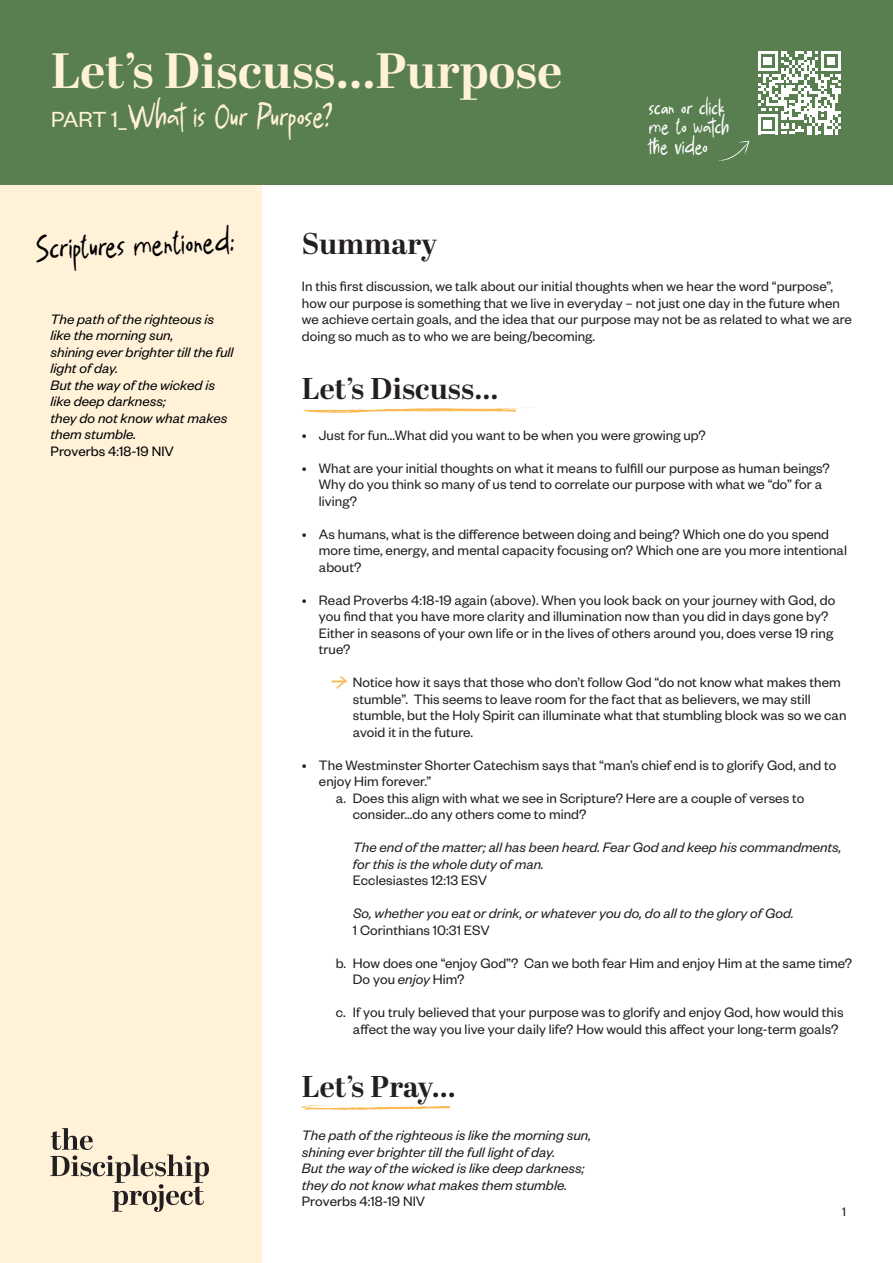
<style>
.page{position:relative;width:893px;height:1263px;background:#fff}
.page>*{position:absolute;margin:0;border:0;box-sizing:border-box;transform-origin:0 0}
.t1{font:700 49.5px "Abril Display";letter-spacing:.005em;color:#fff2d9}
.Bullets{font:42px "Scratchy";letter-spacing:.005em;color:#fff2d9}
.Bullets-2{font:42px "Scratchy";color:#000}
.t2{font:700 30px "Abril Display";letter-spacing:.005em;color:#231f20}
.Bullets-3{font:28.5px "Scratchy";letter-spacing:.005em;color:#fff}
.Bullet_Points{font:15px/16.5px "Founders Grotesk";letter-spacing:.005em;color:#231f20}
.t3{font:italic 15px "Founders Grotesk";letter-spacing:.005em;color:#1c1c1c}
.Bullets-4{font:italic 15px/16.5px "Founders Grotesk";letter-spacing:.005em;color:#000}
.Bullet_Points-2{font:italic 15px/16.5px "Founders Grotesk";letter-spacing:.005em;color:#231f20}
.t4{font:15px "Founders Grotesk";letter-spacing:.005em;color:#1c1c1c}
.Bullets-5{font:15px "Founders Grotesk";letter-spacing:.005em;color:#000}
.t5{font:13.5px "Founders Grotesk";color:#231f20}
.s1{font-family:"Founders Grotesk";font-size:24px}
.s2{font-style:italic}
</style>
<div class="page">
<div style="left:0;top:185px;width:261px;height:1078px;background:#fff2d9"></div>
<div style="left:0;top:0;width:893px;height:185px;background:#597f51"></div>
<svg style="left:300px;top:1105px;width:150px;height:5px"></svg>
<svg style="left:50px;top:1128px;width:159px;height:84px"></svg>
<svg style="left:719px;top:141px;width:30px;height:20px"></svg>
<svg style="left:302px;top:407px;width:234px;height:6px"></svg>
<svg style="left:758px;top:51px;width:83px;height:83px"></svg>
<svg style="left:331px;top:676px;width:16px;height:13px"></svg>
<p class="t1" style="left:51px;top:37px;width:513px">Let’s Discuss...Purpose</p>
<p class="Bullets" style="left:51px;top:91px;width:281px"><span class="s1">PART 1_</span>What is Our Purpose?</p>
<p class="Bullets-3" style="left:649px;top:90px;width:77px">scan or click</p>
<p class="Bullets-3" style="left:649px;top:110px;width:82px">me to watch</p>
<p class="Bullets-3" style="left:649px;top:129px;width:60px">the video</p>
<p class="Bullets-2" style="left:36px;top:223px;width:199px;rotate:-2deg">Scriptures mentioned:</p>
<p class="Bullets-4" style="left:51px;top:310px;width:165px">The path of the righteous is like the morning sun,</p>
<p class="Bullets-4" style="left:51px;top:343px;width:184px">shining ever brighter till the full light of day.</p>
<p class="Bullets-4" style="left:51px;top:376px;width:166px">But the way of the wicked is like deep darkness;</p>
<p class="Bullets-4" style="left:51px;top:409px;width:178px">they do not know what makes them stumble.</p>
<p class="Bullets-5" style="left:51px;top:442px;width:125px">Proverbs 4:18-19 NIV</p>
<p class="t2" style="left:302px;top:222px;width:137px">Summary</p>
<p class="Bullet_Points" style="left:302px;top:277px;width:552px">In this first discussion, we talk about our initial thoughts when we hear the word “purpose”, how our purpose is something that we live in everyday – not just one day in the future when we achieve certain goals, and the idea that our purpose may not be as related to what we are doing so much as to who we are being/becoming.</p>
<p class="t2" style="left:302px;top:368px;width:198px">Let’s Discuss...</p>
<p class="Bullet_Points" style="left:302px;top:426px;width:405px">• Just for fun...What did you want to be when you were growing up?</p>
<p class="Bullet_Points" style="left:319px;top:459px;width:512px;text-indent:-17px">• What are your initial thoughts on what it means to fulfill our purpose as human beings?<br>Why do you think so many of us tend to correlate our purpose with what we “do” for a living?</p>
<p class="Bullet_Points" style="left:319px;top:525px;width:530px;text-indent:-17px">• As humans, what is the difference between doing and being? Which one do you spend more time, energy, and mental capacity focusing on? Which one are you more intentional about?</p>
<p class="Bullet_Points" style="left:319px;top:591px;width:518px;text-indent:-17px">• Read Proverbs 4:18-19 again (above). When you look back on your journey with God, do you find that you have more clarity and illumination now than you did in days gone by?<br>Either in seasons of your own life or in the lives of others around you, does verse 19 ring true?</p>
<p class="Bullet_Points" style="left:353px;top:673px;width:495px">Notice how it says that those who don’t follow God “do not know what makes them stumble”. This seems to leave room for the fact that as believers, we may still stumble, but the Holy Spirit can illuminate what that stumbling block was so we can avoid it in the future.</p>
<p class="Bullet_Points" style="left:319px;top:756px;width:519px;text-indent:-17px">• The Westminster Shorter Catechism says that “man’s chief end is to glorify God, and to enjoy Him forever.”</p>
<p class="Bullet_Points" style="left:353px;top:789px;width:453px;text-indent:-17px">a. Does this align with what we see in Scripture? Here are a couple of verses to consider...do any others come to mind?</p>
<p class="Bullet_Points-2" style="left:353px;top:838px;width:490px">The end of the matter; all has been heard. Fear God and keep his commandments, for this is the whole duty of man.</p>
<p class="Bullet_Points" style="left:353px;top:871px;width:136px">Ecclesiastes 12:13 ESV</p>
<p class="Bullet_Points-2" style="left:353px;top:904px;width:442px">So, whether you eat or drink, or whatever you do, do all to the glory of God.</p>
<p class="Bullet_Points" style="left:353px;top:921px;width:138px">1 Corinthians 10:31 ESV</p>
<p class="Bullet_Points" style="left:353px;top:954px;width:501px;text-indent:-17px">b. How does one “enjoy God”? Can we both fear Him and enjoy Him at the same time?<br>Do you <span class="s2">enjoy</span> Him?</p>
<p class="Bullet_Points" style="left:353px;top:1003px;width:492px;text-indent:-17px">c. If you truly believed that your purpose was to glorify and enjoy God, how would this affect the way you live your daily life? How would this affect your long-term goals?</p>
<p class="t2" style="left:302px;top:1065px;width:155px">Let’s Pray...</p>
<p class="t3" style="left:302px;top:1126px;width:291px">The path of the righteous is like the morning sun,</p>
<p class="t3" style="left:302px;top:1143px;width:255px">shining ever brighter till the full light of day.</p>
<p class="t3" style="left:302px;top:1159px;width:284px">But the way of the wicked is like deep darkness;</p>
<p class="t3" style="left:302px;top:1176px;width:267px">they do not know what makes them stumble.</p>
<p class="t4" style="left:302px;top:1192px;width:125px">Proverbs 4:18-19 NIV</p>
<p class="t5" style="left:842px;top:1203px;width:5px">1</p>
</div>
